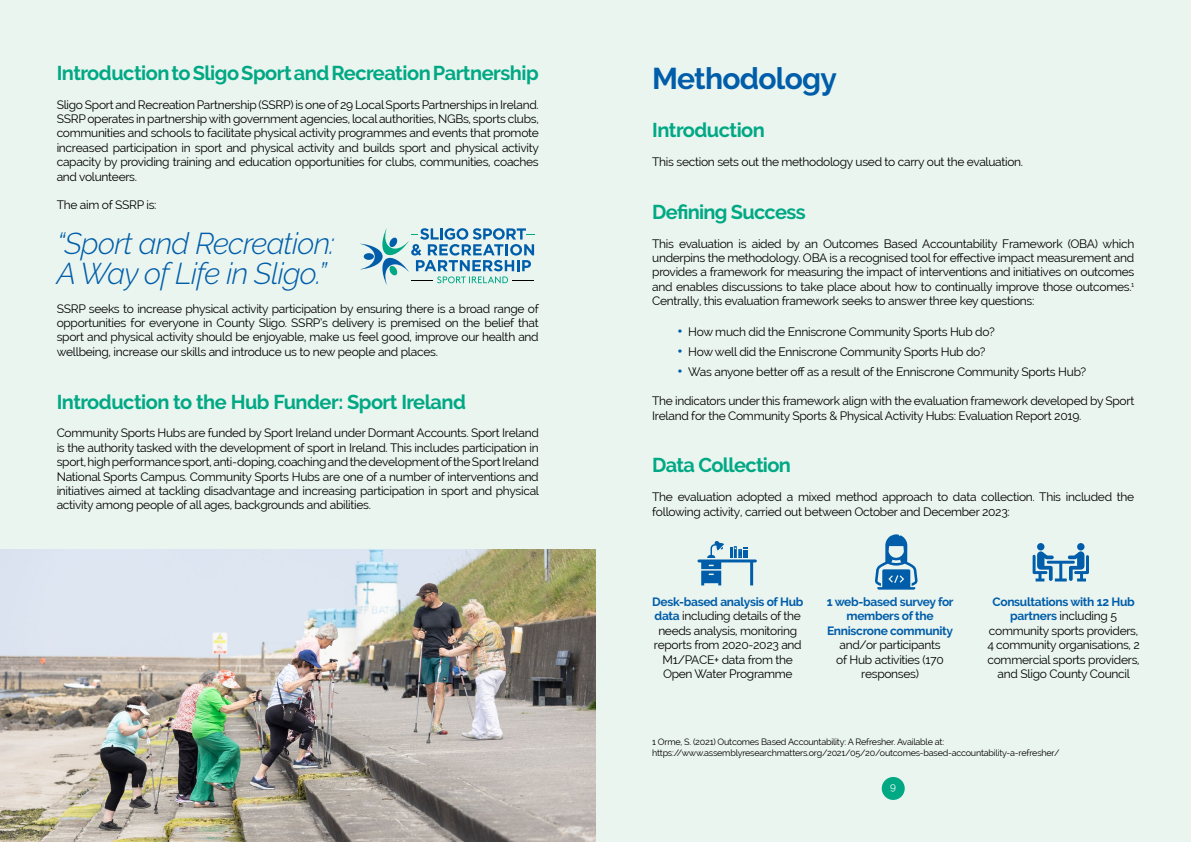
<style>
.page{position:relative;width:1191px;height:842px;background:#eaf5f0}
.page>*{position:absolute;margin:0;border:0;box-sizing:border-box;transform-origin:0 0}
.t1{font:italic 300 30px/30px "Raleway";letter-spacing:-.025em;color:#005da9}
.t2{font:700 30px "Raleway";letter-spacing:-.025em;color:#005da9}
.t3{font:700 20px "Raleway";letter-spacing:-.025em;color:#00a884}
.t4{font:12px/14.4px "Raleway";letter-spacing:-.025em;color:#000;text-align:justify}
.t5{font:700 12px/14.4px "Raleway";letter-spacing:-.025em;color:#005da9;text-align:center}
.t6{font:10px "Raleway";color:#fff}
.t7{font:9px/10.8px "Raleway";letter-spacing:-.025em;color:#000}
.s1{font-weight:900;font-size:14px;color:#005da9}
.s2{font-weight:700;color:#005da9}
</style>
<div class="page">
<img style="left:0;top:550px;width:595px;height:292px">
<svg style="left:360px;top:228px;width:174px;height:57px"></svg>
<div style="left:881px;top:777px;width:23px;height:23px;background:#00a884;border-radius:50%"></div>
<svg style="left:875px;top:534px;width:42px;height:56px"></svg>
<div style="left:1037px;top:543px;width:7px;height:7px;background:#005da9;border-radius:50%"></div>
<div style="left:1077px;top:543px;width:7px;height:7px;background:#005da9;border-radius:50%"></div>
<svg style="left:1032px;top:551px;width:57px;height:30px"></svg>
<svg style="left:697px;top:541px;width:60px;height:44px"></svg>
<h2 class="t3" style="left:57px;top:61px;width:483px">Introduction to Sligo Sport and Recreation Partnership</h2>
<p class="t4" style="left:57px;top:97px;width:484px">Sligo Sport and Recreation Partnership (SSRP) is one of 29 Local Sports Partnerships in Ireland.<br>SSRP operates in partnership with government agencies, local authorities, NGBs, sports clubs, communities and schools to facilitate physical activity programmes and events that promote increased participation in sport and physical activity and builds sport and physical activity capacity by providing training and education opportunities for clubs, communities, coaches and volunteers.</p>
<p class="t4" style="left:57px;top:198px;width:101px">The aim of SSRP is:</p>
<h1 class="t1" style="left:57px;top:228px;width:279px">“Sport and Recreation:<br>A Way of Life in Sligo.”</h1>
<p class="t4" style="left:57px;top:301px;width:484px">SSRP seeks to increase physical activity participation by ensuring there is a broad range of opportunities for everyone in County Sligo. SSRP’s delivery is premised on the belief that sport and physical activity should be enjoyable, make us feel good, improve our health and wellbeing, increase our skills and introduce us to new people and places.</p>
<h2 class="t3" style="left:57px;top:390px;width:411px">Introduction to the Hub Funder: Sport Ireland</h2>
<p class="t4" style="left:57px;top:426px;width:484px">Community Sports Hubs are funded by Sport Ireland under Dormant Accounts. Sport Ireland is the authority tasked with the development of sport in Ireland. This includes participation in sport, high performance sport, anti-doping, coaching and the development of the Sport Ireland National Sports Campus. Community Sports Hubs are one of a number of interventions and initiatives aimed at tackling disadvantage and increasing participation in sport and physical activity among people of all ages, backgrounds and abilities.</p>
<h1 class="t2" style="left:652px;top:61px;width:186px">Methodology</h1>
<h2 class="t3" style="left:652px;top:119px;width:114px">Introduction</h2>
<p class="t4" style="left:652px;top:154px;width:372px">This section sets out the methodology used to carry out the evaluation.</p>
<h2 class="t3" style="left:652px;top:200px;width:155px">Defining Success</h2>
<p class="t4" style="left:652px;top:236px;width:483px">This evaluation is aided by an Outcomes Based Accountability Framework (OBA) which underpins the methodology. OBA is a recognised tool for effective impact measurement and provides a framework for measuring the impact of interventions and initiatives on outcomes and enables discussions to take place about how to continually improve those outcomes.<sup>1<br></sup>Centrally, this evaluation framework seeks to answer three key questions:</p>
<p class="t4" style="left:677px;top:325px;width:319px"><span class="s1">•</span> How much did the Enniscrone Community Sports Hub do?</p>
<p class="t4" style="left:677px;top:345px;width:310px"><span class="s1">•</span> How well did the Enniscrone Community Sports Hub do?</p>
<p class="t4" style="left:677px;top:365px;width:410px"><span class="s1">•</span> Was anyone better off as a result of the Enniscrone Community Sports Hub?</p>
<p class="t4" style="left:652px;top:394px;width:483px">The indicators under this framework align with the evaluation framework developed by Sport<br>Ireland for the Community Sports &amp; Physical Activity Hubs: Evaluation Report 2019.</p>
<h2 class="t3" style="left:652px;top:454px;width:140px">Data Collection</h2>
<p class="t4" style="left:652px;top:490px;width:483px">The evaluation adopted a mixed method approach to data collection. This included the following activity, carried out between October and December 2023:</p>
<p class="t4" style="left:652px;top:594px;width:153px;text-align:center"><span class="s2">Desk-based analysis of Hub data</span> including details of the needs analysis, monitoring reports from 2020-2023 and<br>M1/PACE+ data from the<br>Open Water Programme</p>
<p class="t5" style="left:827px;top:594px;width:128px">1 web-based survey for members of the<br>Enniscrone community</p>
<p class="t4" style="left:836px;top:638px;width:109px;text-align:center">and/or participants of Hub activities (170 responses)</p>
<p class="t4" style="left:987px;top:594px;width:154px;text-align:center"><span class="s2">Consultations with 12 Hub partners</span> including 5 community sports providers,<br>4 community organisations, 2 commercial sports providers, and Sligo County Council</p>
<p class="t7" style="left:652px;top:736px;width:409px">1 Orme, S. (2021) Outcomes Based Accountability: A Refresher. Available at: https://www.assemblyresearchmatters.org/2021/05/20/outcomes-based-accountability-a-refresher/</p>
<p class="t6" style="left:890px;top:780px;width:7px">9</p>
</div>
